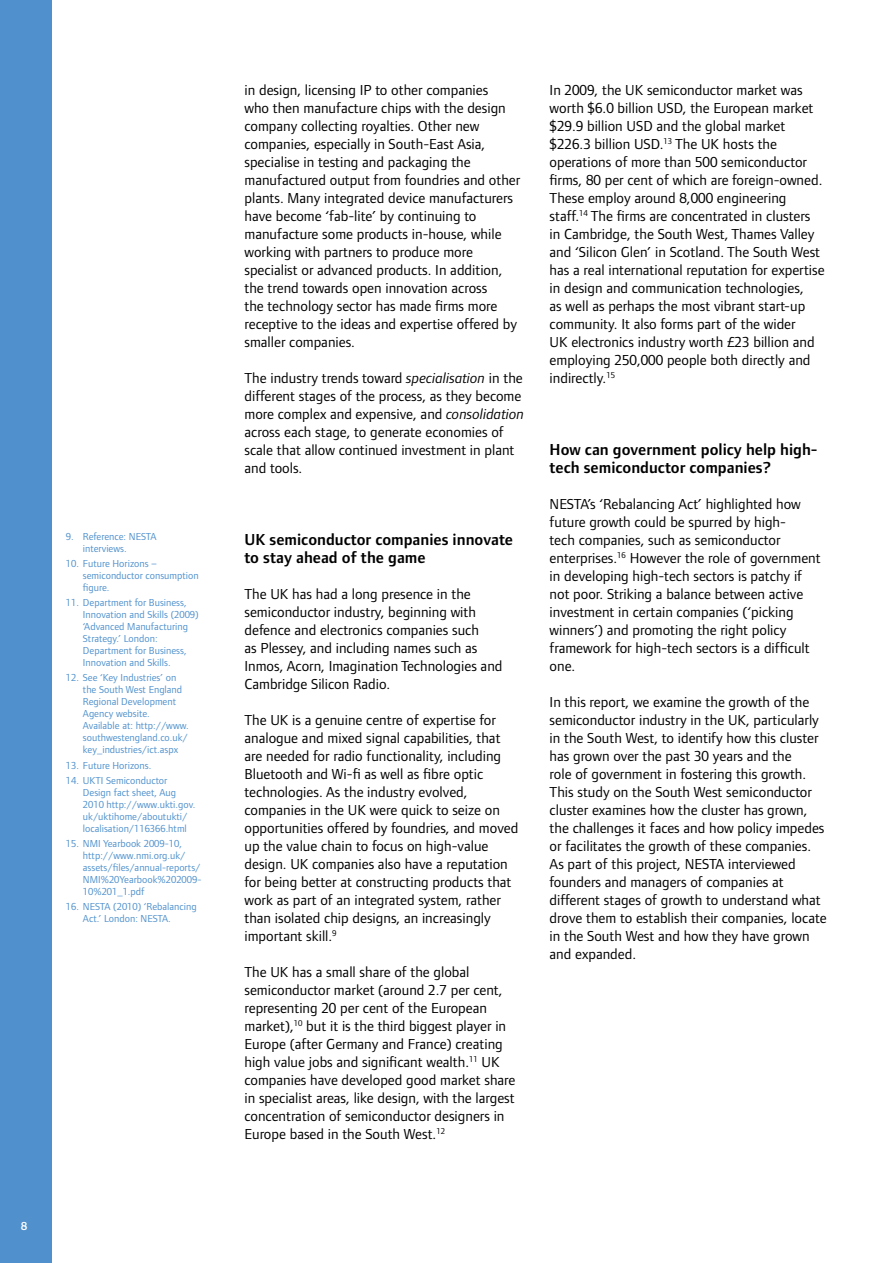
<style>
.page{position:relative;width:893px;height:1263px;background:#fff}
.page>*{position:absolute;margin:0;border:0;box-sizing:border-box;transform-origin:0 0}
.t1{font:600 16.5px/18px "Foundry Form Sans";color:#000}
.t2{font:15px/18px "Foundry Form Sans";color:#000}
.t3{font:600 12px "Foundry Form Sans";color:#fff}
.t4{font:10.5px/12px "Foundry Form Sans";color:#5091cd}
.s1{font-style:italic}
</style>
<div class="page">
<div style="left:0;top:0;width:51px;height:1263px;background:#5091cd"></div>
<p class="t4" style="left:83px;top:530px;width:75px;text-indent:-17px">9. Reference: NESTA interviews.</p>
<p class="t4" style="left:83px;top:557px;width:117px;text-indent:-17px">10. Future Horizons – semiconductor consumption figure.</p>
<p class="t4" style="left:83px;top:597px;width:117px;text-indent:-17px">11. Department for Business,<br>Innovation and Skills (2009) ‘Advanced Manufacturing<br>Strategy.’ London:<br>Department for Business,<br>Innovation and Skills.</p>
<p class="t4" style="left:83px;top:672px;width:107px;text-indent:-17px">12. See ‘Key Industries’ on the South West England<br>Regional Development<br>Agency website.<br>Available at: http://www. southwestengland.co.uk/ key_industries/ict.aspx</p>
<p class="t4" style="left:66px;top:759px;width:87px">13. Future Horizons.</p>
<p class="t4" style="left:83px;top:774px;width:114px;text-indent:-17px">14. UKTI Semiconductor<br>Design fact sheet, Aug<br>2010 http://www.ukti.gov. uk/uktihome/aboutukti/ localisation/116366.html</p>
<p class="t4" style="left:83px;top:837px;width:120px;text-indent:-17px">15. NMI Yearbook 2009-10, http://www.nmi.org.uk/ assets/files/annual-reports/<br>NMI%20Yearbook%202009-<br>10%201_1.pdf</p>
<p class="t4" style="left:83px;top:901px;width:115px;text-indent:-17px">16. NESTA (2010) ‘Rebalancing<br>Act.’ London: NESTA.</p>
<p class="t3" style="left:21px;top:1219px;width:7px">8</p>
<p class="t2" style="left:244px;top:80px;width:277px">in design, licensing IP to other companies<br>who then manufacture chips with the design company collecting royalties. Other new companies, especially in South-East Asia, specialise in testing and packaging the manufactured output from foundries and other plants. Many integrated device manufacturers have become ‘fab-lite’ by continuing to manufacture some products in-house, while working with partners to produce more specialist or advanced products. In addition, the trend towards open innovation across<br>the technology sector has made firms more receptive to the ideas and expertise offered by smaller companies.</p>
<p class="t2" style="left:244px;top:368px;width:281px">The industry trends toward <span class="s1">specialisation</span> in the different stages of the process, as they become more complex and expensive, and <span class="s1">consolidation </span>across each stage, to generate economies of scale that allow continued investment in plant and tools.</p>
<p class="t1" style="left:244px;top:530px;width:270px">UK semiconductor companies innovate to stay ahead of the game</p>
<p class="t2" style="left:244px;top:584px;width:259px">The UK has had a long presence in the semiconductor industry, beginning with defence and electronics companies such<br>as Plessey, and including names such as Inmos, Acorn, Imagination Technologies and Cambridge Silicon Radio.</p>
<p class="t2" style="left:244px;top:710px;width:275px">The UK is a genuine centre of expertise for analogue and mixed signal capabilities, that are needed for radio functionality, including Bluetooth and Wi-fi as well as fibre optic technologies. As the industry evolved, companies in the UK were quick to seize on opportunities offered by foundries, and moved up the value chain to focus on high-value design. UK companies also have a reputation for being better at constructing products that work as part of an integrated system, rather than isolated chip designs, an increasingly important skill.<sup>9</sup></p>
<p class="t2" style="left:244px;top:962px;width:272px">The UK has a small share of the global semiconductor market (around 2.7 per cent, representing 20 per cent of the European market),<sup>10</sup> but it is the third biggest player in Europe (after Germany and France) creating high value jobs and significant wealth.<sup>11</sup> UK companies have developed good market share in specialist areas, like design, with the largest concentration of semiconductor designers in Europe based in the South West.<sup>12</sup></p>
<p class="t2" style="left:550px;top:80px;width:276px">In 2009, the UK semiconductor market was worth $6.0 billion USD, the European market $29.9 billion USD and the global market $226.3 billion USD.<sup>13</sup> The UK hosts the operations of more than 500 semiconductor firms, 80 per cent of which are foreign-owned.<br>These employ around 8,000 engineering staff.<sup>14</sup> The firms are concentrated in clusters in Cambridge, the South West, Thames Valley and ‘Silicon Glen’ in Scotland. The South West has a real international reputation for expertise in design and communication technologies,<br>as well as perhaps the most vibrant start-up community. It also forms part of the wider<br>UK electronics industry worth £23 billion and employing 250,000 people both directly and indirectly.<sup>15</sup></p>
<p class="t1" style="left:550px;top:440px;width:269px">How can government policy help high&shy;tech semiconductor companies?</p>
<p class="t2" style="left:550px;top:494px;width:273px">NESTA’s ‘Rebalancing Act’ highlighted how future growth could be spurred by high-<br>tech companies, such as semiconductor enterprises.<sup>16</sup> However the role of government in developing high-tech sectors is patchy if not poor. Striking a balance between active investment in certain companies (‘picking winners’) and promoting the right policy framework for high-tech sectors is a difficult one.</p>
<p class="t2" style="left:550px;top:692px;width:279px">In this report, we examine the growth of the semiconductor industry in the UK, particularly in the South West, to identify how this cluster has grown over the past 30 years and the<br>role of government in fostering this growth.<br>This study on the South West semiconductor cluster examines how the cluster has grown, the challenges it faces and how policy impedes or facilitates the growth of these companies.<br>As part of this project, NESTA interviewed founders and managers of companies at different stages of growth to understand what drove them to establish their companies, locate in the South West and how they have grown and expanded.</p>
</div>
